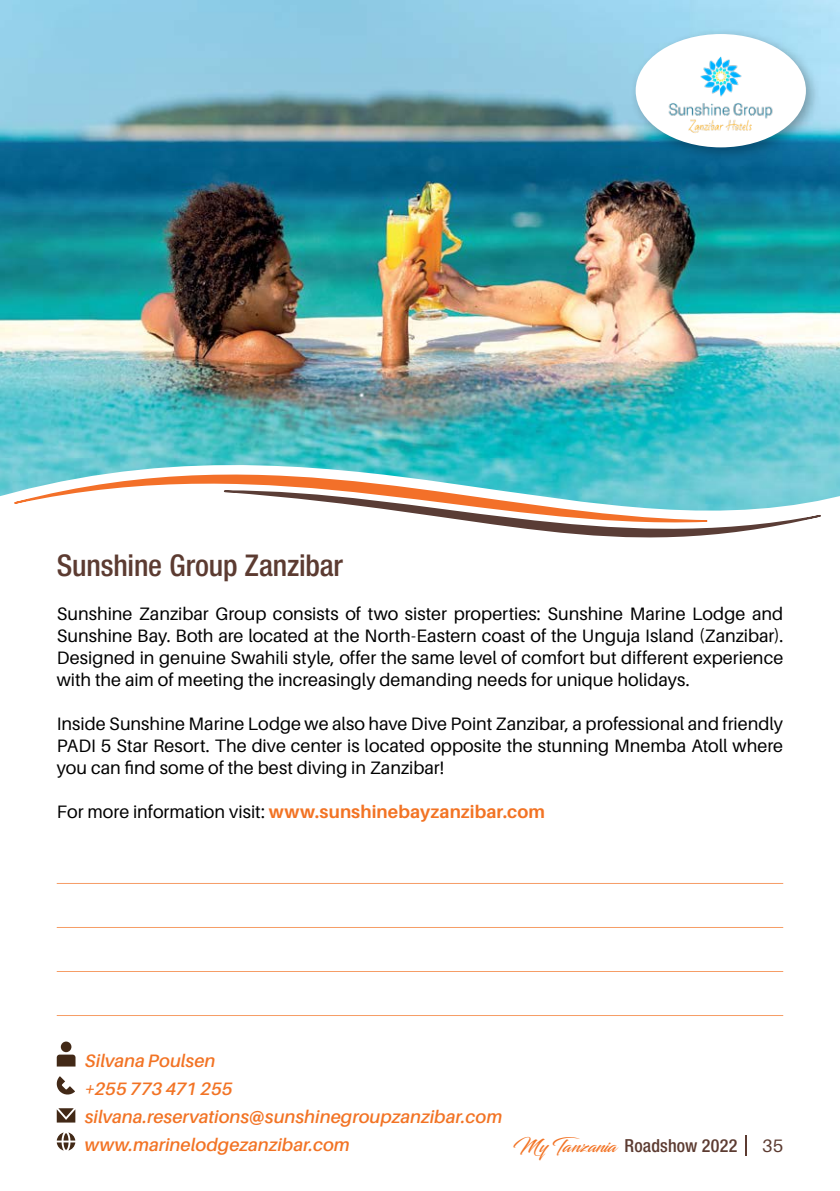
<style>
.page{position:relative;width:840px;height:1191px;background:#fff}
.page>*{position:absolute;margin:0;border:0;box-sizing:border-box;transform-origin:0 0}
.Company_Name{font:500 condensed 30px "Helvetica Neue LT Std";letter-spacing:-.005em;color:#5c3b31}
.Body{font:18px/22px "Aileron";color:#000;text-align:justify}
.Contact_Person{font:italic 600 18px "Aileron";letter-spacing:.005em;color:#f27324}
.Body-2{font:700 18px "Aileron";letter-spacing:.005em;color:#f27324}
.t1{font:500 condensed 18px "Helvetica Neue LT Std";letter-spacing:.01em;color:#5c3b31}
.t2{font:18px "Aileron";color:#5c3b31}
.s1{font-weight:400;color:#000}
.s2{font-family:"Blacksword";font-weight:400;font-stretch:normal;color:#f27324}
</style>
<div class="page">
<hr style="left:57px;top:883px;width:725px;height:1px;background:#f69d66">
<hr style="left:57px;top:927px;width:725px;height:1px;background:#f69d66">
<hr style="left:57px;top:971px;width:725px;height:1px;background:#f69d66">
<hr style="left:57px;top:1015px;width:725px;height:1px;background:#f69d66">
<img style="left:0;top:0;width:839px;height:465px">
<div style="left:61px;top:1041px;width:10px;height:11px;background:#422917;border-radius:50%"></div>
<svg style="left:57px;top:1054px;width:18px;height:12px"></svg>
<svg style="left:56px;top:1076px;width:19px;height:19px"></svg>
<svg style="left:57px;top:1108px;width:18px;height:14px"></svg>
<svg style="left:57px;top:1132px;width:18px;height:18px"></svg>
<svg style="left:0;top:465px;width:839px;height:36px;background:#7bcfd8"></svg>
<svg style="left:13px;top:465px;width:695px;height:39px"></svg>
<svg style="left:223px;top:489px;width:598px;height:49px"></svg>
<div style="left:628px;top:27px;width:191px;height:135px;background:#000;opacity:.3"></div>
<div style="left:635px;top:34px;width:170px;height:113px;background:#fff;border-radius:50%"></div>
<img style="left:662px;top:34px;width:116px;height:113px">
<svg style="left:745px;top:1135px;width:1px;height:20px"></svg>
<p class="Company_Name" style="left:57px;top:547px;width:288px">Sunshine Group Zanzibar</p>
<p class="Body" style="left:57px;top:602px;width:727px">Sunshine Zanzibar Group consists of two sister properties: Sunshine Marine Lodge and Sunshine Bay. Both are located at the North-Eastern coast of the Unguja Island (Zanzibar).<br>Designed in genuine Swahili style, offer the same level of comfort but different experience with the aim of meeting the increasingly demanding needs for unique holidays.</p>
<p class="Body" style="left:57px;top:712px;width:727px">Inside Sunshine Marine Lodge we also have Dive Point Zanzibar, a professional and friendly PADI 5 Star Resort. The dive center is located opposite the stunning Mnemba Atoll where you can find some of the best diving in Zanzibar!</p>
<p class="Body-2" style="left:57px;top:801px;width:489px"><span class="s1">For more information visit:</span> www.sunshinebayzanzibar.com</p>
<p class="Contact_Person" style="left:85px;top:1050px;width:132px">Silvana Poulsen</p>
<p class="Contact_Person" style="left:85px;top:1078px;width:149px">+255 773 471 255</p>
<p class="Contact_Person" style="left:85px;top:1106px;width:418px">silvana.reservations@sunshinegroupzanzibar.com</p>
<p class="Contact_Person" style="left:85px;top:1134px;width:266px">www.marinelodgezanzibar.com</p>
<p class="t1" style="left:512px;top:1134px;width:226px"><span class="s2">My Tanzania</span> Roadshow 2022</p>
<p class="t2" style="left:761px;top:1135px;width:23px">35</p>
</div>
